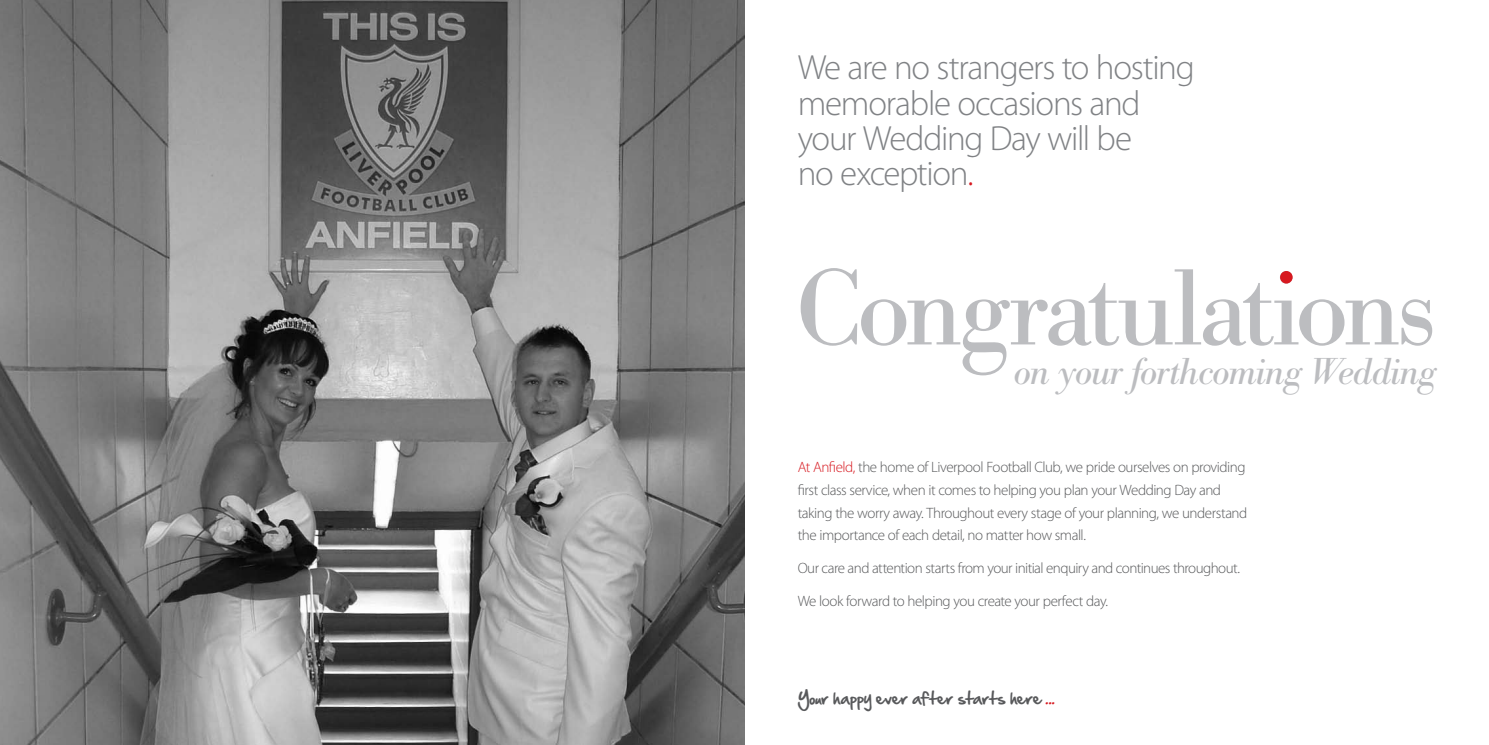
<style>
.page{position:relative;width:1489px;height:745px;background:#fff}
.page>*{position:absolute;margin:0;border:0;box-sizing:border-box;transform-origin:0 0}
.t1{font:106.25px "Bodoni BE";letter-spacing:-.035em;color:#bcbdc0}
.t2{font:italic 36.88px "Bodoni BE";letter-spacing:-.02em;color:#bcbdc0}
.t3{font:300 35px/35px "Myriad Pro";letter-spacing:-.035em;color:#808285}
.t4{font:300 15px/22.5px "Myriad Pro";letter-spacing:-.035em;color:#58595b}
.t5{font:15px "Handof Sean";letter-spacing:-.005em;color:#58595b}
.s1{color:#d71920}
</style>
<div class="page">
<img style="left:0;top:0;width:744px;height:744px">
<div style="left:1279px;top:271px;width:13px;height:12px;background:#d71920;border-radius:50%"></div>
<h3 class="t3" style="left:797px;top:50px;width:399px">We are no strangers to hosting memorable occasions and your Wedding Day will be<br>no exception<span class="s1">.</span></h3>
<h1 class="t1" style="left:796px;top:247px;width:640px">Congratulations</h1>
<h2 class="t2" style="left:1013px;top:351px;width:423px">on your forthcoming Wedding</h2>
<p class="t4" style="left:797px;top:455px;width:451px"><span class="s1">At Anfield,</span> the home of Liverpool Football Club, we pride ourselves on providing first class service, when it comes to helping you plan your Wedding Day and taking the worry away. Throughout every stage of your planning, we understand the importance of each detail, no matter how small.</p>
<p class="t4" style="left:797px;top:556px;width:444px">Our care and attention starts from your initial enquiry and continues throughout.</p>
<p class="t4" style="left:797px;top:589px;width:312px">We look forward to helping you create your perfect day.</p>
<p class="t5" style="left:797px;top:687px;width:259px">Your happy ever after starts here <span class="s1">...</span></p>
</div>
